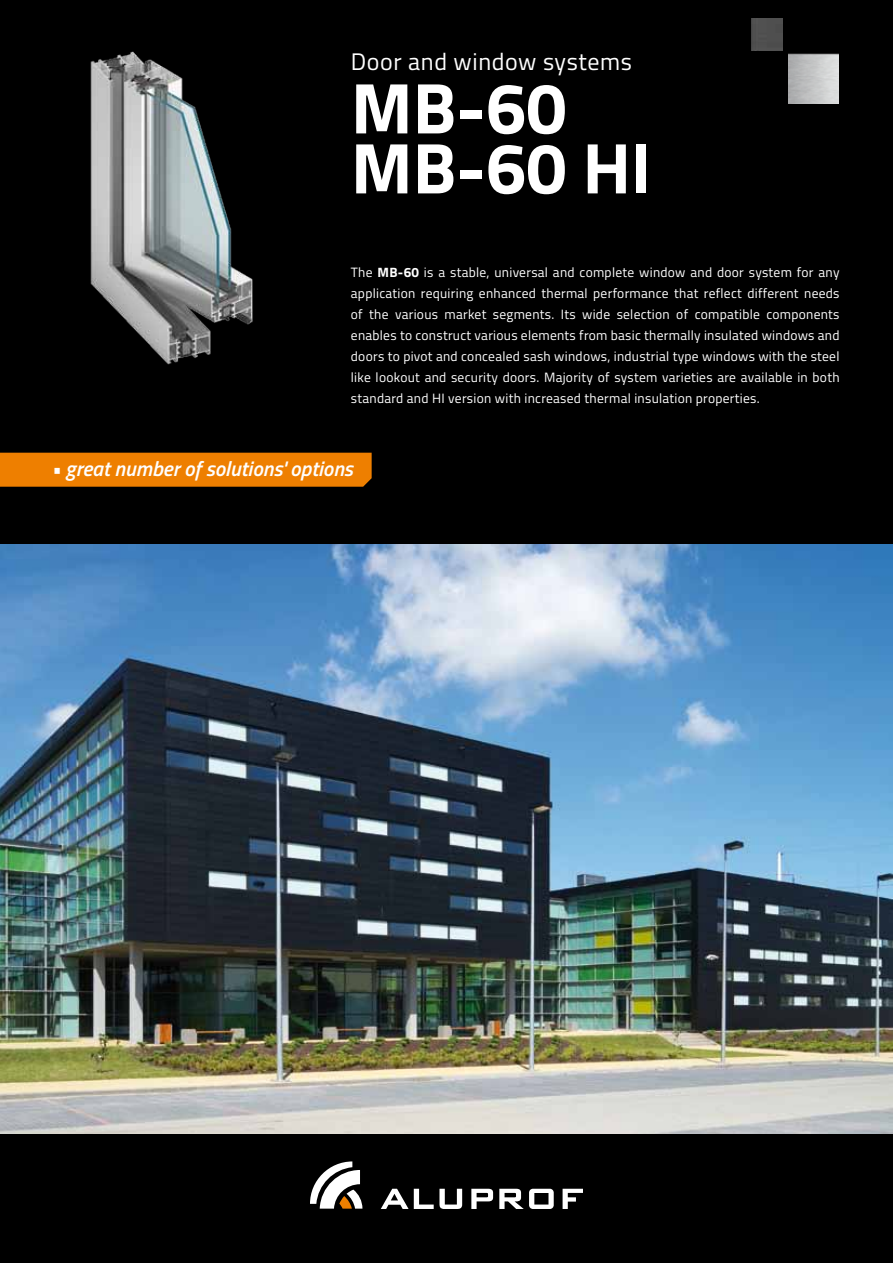
<style>
.page{position:relative;width:893px;height:1263px;background:#000}
.page>*{position:absolute;margin:0;border:0;box-sizing:border-box;transform-origin:0 0}
.t1{font:700 72px/60px "Titillium";color:#fff}
.t2{font:24px "Titillium";letter-spacing:.025em;color:#fff}
.t3{font:italic 600 21px "Titillium";color:#fff}
.t4{font:13.5px/21px "Titillium";letter-spacing:.02em;color:#fff;text-align:justify}
.s1{font-weight:700}
</style>
<div class="page">
<img style="left:90px;top:51px;width:163px;height:314px">
<img style="left:0;top:544px;width:893px;height:590px">
<svg style="left:310px;top:1161px;width:52px;height:47px"></svg>
<svg style="left:381px;top:1189px;width:81px;height:20px"></svg>
<svg style="left:471px;top:1189px;width:22px;height:20px"></svg>
<svg style="left:499px;top:1189px;width:55px;height:20px"></svg>
<svg style="left:563px;top:1189px;width:20px;height:20px"></svg>
<div style="left:0;top:453px;width:372px;height:34px;background:#ee7f00"></div>
<img style="left:751px;top:19px;width:32px;height:31px">
<img style="left:789px;top:54px;width:50px;height:50px">
<h2 class="t2" style="left:351px;top:44px;width:283px">Door and window systems</h2>
<h1 class="t1" style="left:351px;top:74px;width:302px">MB-60<br>MB-60 HI</h1>
<p class="t4" style="left:351px;top:261px;width:490px">The <span class="s1">MB-60</span> is a stable, universal and complete window and door system for any application requiring enhanced thermal performance that reflect different needs of the various market segments. Its wide selection of compatible components enables to construct various elements from basic thermally insulated windows and doors to pivot and concealed sash windows, industrial type windows with the steel like lookout and security doors. Majority of system varieties are available in both standard and HI version with increased thermal insulation properties.</p>
<h3 class="t3" style="left:51px;top:453px;width:303px">• great number of solutions' options</h3>
</div>
